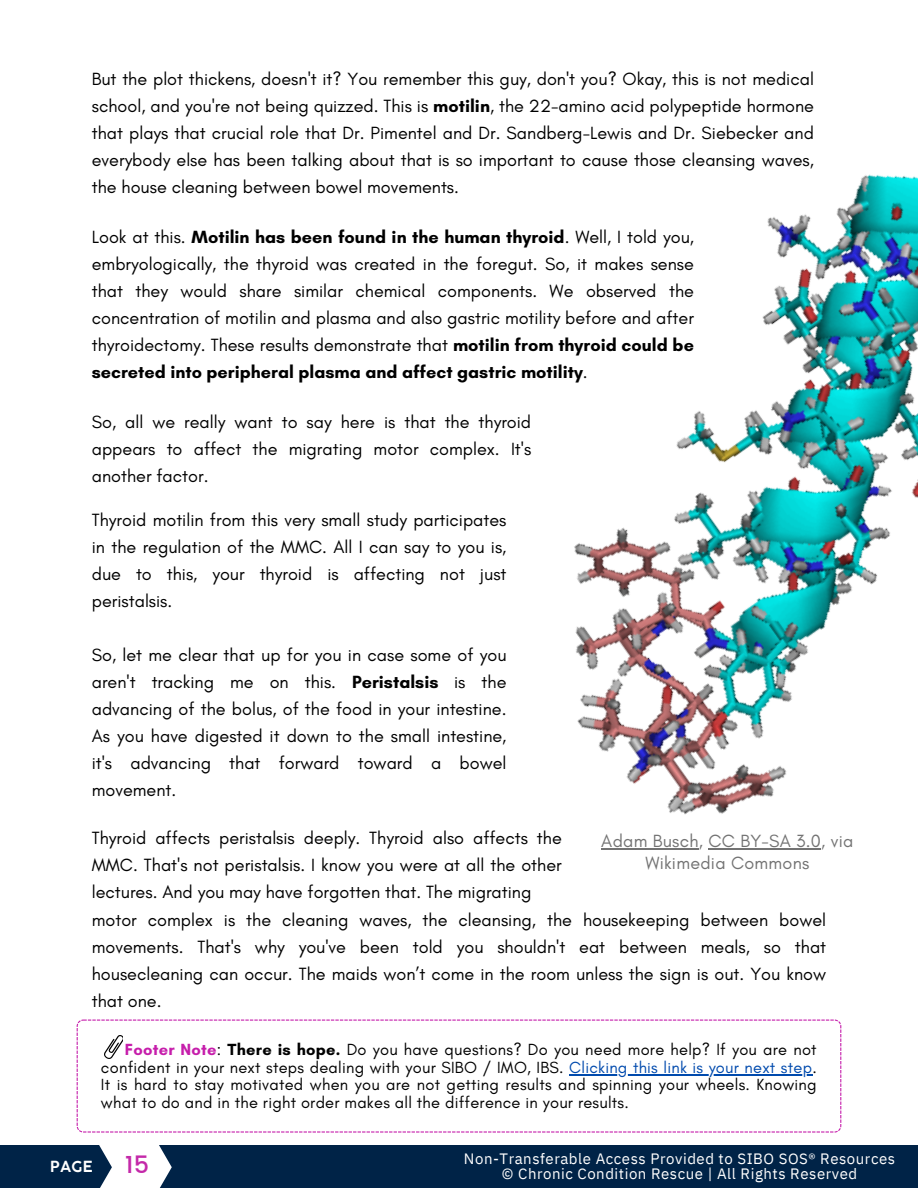
<style>
.page{position:relative;width:918px;height:1188px;background:#fff}
.page>*{position:absolute;margin:0;border:0;box-sizing:border-box;transform-origin:0 0}
.t1{font:500 24px "Poppins";color:#c429a9}
.t2{font:18px/27px "Glacial Indifference";color:#000;text-align:justify}
.t3{font:18px/21.3px "Glacial Indifference";letter-spacing:.015em;color:#737373;text-align:center}
.t4{font:16.5px/17.4px "Glacial Indifference";letter-spacing:.015em;color:#000;text-align:right}
.t5{font:15px/14.7px "IBM Plex Sans";letter-spacing:.035em;color:#fff;text-align:center}
.t6{font:600 15px "COCOGOOSE";color:#fff}
.s1{font-weight:700}
.s2{font-weight:700;color:#c61eab}
.s3{color:#004aad}
</style>
<div class="page">
<div style="left:0;top:1146px;width:918px;height:42px;background:#002347"></div>
<svg style="left:98px;top:1145px;width:74px;height:43px"></svg>
<img style="left:153px;top:174px;width:765px;height:922px">
<hr style="left:601px;top:849px;width:98px;height:1px;background:#737373">
<hr style="left:708px;top:849px;width:113px;height:1px;background:#737373">
<svg style="left:77px;top:1020px;width:764px;height:113px"></svg>
<hr style="left:569px;top:1074px;width:243px;height:1px;background:#004aad">
<img style="left:105px;top:1036px;width:18px;height:23px">
<h1 class="t2" style="left:92px;top:66px;width:724px">But the plot thickens, doesn't it? You remember this guy, don't you? Okay, this is not medical school, and you're not being quizzed. This is <span class="s1">motilin</span>, the 22-amino acid polypeptide hormone that plays that crucial role that Dr. Pimentel and Dr. Sandberg-Lewis and Dr. Siebecker and everybody else has been talking about that is so important to cause those cleansing waves, the house cleaning between bowel movements.</h1>
<h1 class="t2" style="left:92px;top:223px;width:604px">Look at this. <span class="s1">Motilin has been found in the human thyroid</span>. Well, I told you, embryologically, the thyroid was created in the foregut. So, it makes sense that they would share similar chemical components. We observed the concentration of motilin and plasma and also gastric motility before and after thyroidectomy. These results demonstrate that <span class="s1">motilin from thyroid could be secreted into peripheral plasma and affect gastric motility</span>.</h1>
<h1 class="t2" style="left:92px;top:408px;width:441px">So, all we really want to say here is that the thyroid appears to affect the migrating motor complex. It's another factor.</h1>
<p class="t2" style="left:92px;top:506px;width:416px">Thyroid motilin from this very small study participates in the regulation of the MMC. All I can say to you is, due to this, your thyroid is affecting not just peristalsis.</p>
<h1 class="t2" style="left:92px;top:641px;width:416px">So, let me clear that up for you in case some of you aren't tracking me on this. <span class="s1">Peristalsis</span> is the advancing of the bolus, of the food in your intestine.<br>As you have digested it down to the small intestine, it's advancing that forward toward a bowel movement.</h1>
<p class="t2" style="left:92px;top:824px;width:472px">Thyroid affects peristalsis deeply. Thyroid also affects the MMC. That's not peristalsis. I know you were at all the other lectures. And you may have forgotten that. The migrating</p>
<h2 class="t3" style="left:601px;top:830px;width:254px">Adam Busch, CC BY-SA 3.0, via<br>Wikimedia Commons</h2>
<h3 class="t2" style="left:92px;top:907px;width:736px">motor complex is the cleaning waves, the cleansing, the housekeeping between bowel movements. That's why you've been told you shouldn't eat between meals, so that housecleaning can occur. The maids won’t come in the room unless the sign is out. You know that one.</h3>
<p class="t4" style="left:101px;top:1041px;width:717px"><span class="s2">Footer Note</span>: <span class="s1">There is hope.</span> Do you have questions? Do you need more help? If you are not confident in your next steps dealing with your SIBO / IMO, IBS. <span class="s3">Clicking this link is your next step</span>.</p>
<p class="t4" style="left:101px;top:1076px;width:717px;text-align:left">It is hard to stay motivated when you are not getting results and spinning your wheels. Knowing what to do and in the right order makes all the difference in your results.</p>
<h1 class="t6" style="left:50px;top:1161px;width:44px">PAGE</h1>
<h1 class="t1" style="left:125px;top:1151px;width:26px">15</h1>
<h1 class="t5" style="left:464px;top:1151px;width:433px">Non-Transferable Access Provided to SIBO SOS® Resources © Chronic Condition Rescue | All Rights Reserved</h1>
</div>
